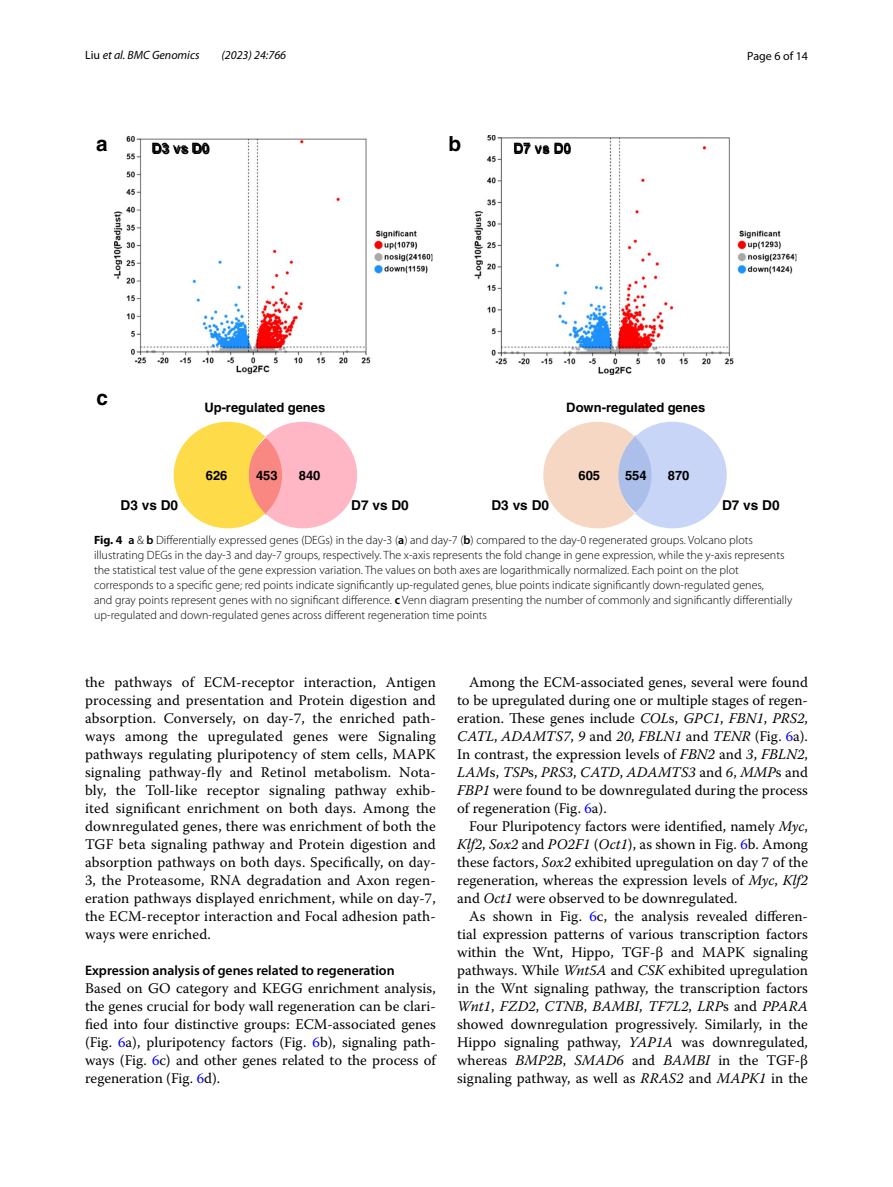
<style>
.page{position:relative;width:893px;height:1187px;background:#fff}
.page>*{position:absolute;margin:0;border:0;box-sizing:border-box;transform-origin:0 0}
.t1{font:20.7px "Helvetica Bold 3";color:#000}
.t2{font:14.7px/18px "Warnock Pro";color:#000;text-align:justify}
.t3{font:600 13.8px "Myriad Pro";color:#000}
.t4{font:13.65px "Helvetica Bold 3";color:#000}
.t5{font:13.05px "Helvetica Bold 3";color:#000}
.t6{font:300 12px/15px "Myriad Pro";color:#000}
.t7{font:italic 12px "Myriad Pro";color:#000}
.t8{font:12px "Myriad Pro";color:#000}
.s1{font-style:normal}
.s2{font-weight:700}
.s3{font-weight:600}
.s4{color:#00f}
.s5{font-style:italic}
</style>
<div class="page">
<img style="left:114px;top:135px;width:683px;height:240px">
<svg style="left:174px;top:422px;width:183px;height:106px"></svg>
<svg style="left:543px;top:422px;width:184px;height:106px"></svg>
<p class="t7" style="left:85px;top:48px;width:116px"><span class="s1">Liu</span> et al. BMC Genomics</p>
<p class="t7" style="left:221px;top:48px;width:66px">(2023) 24:766</p>
<p class="t8" style="left:747px;top:48px;width:62px">Page 6 of 14</p>
<h1 class="t1" style="left:96px;top:131px;width:13px">a</h1>
<h1 class="t1" style="left:449px;top:131px;width:14px">b</h1>
<p class="t4" style="left:153px;top:140px;width:59px">D3 vs D0</p>
<p class="t4" style="left:514px;top:140px;width:59px">D7 vs D0</p>
<h1 class="t1" style="left:96px;top:385px;width:13px">c</h1>
<p class="t5" style="left:204px;top:399px;width:122px">Up-regulated genes</p>
<p class="t5" style="left:206px;top:467px;width:23px">626</p>
<p class="t5" style="left:256px;top:467px;width:23px">453</p>
<p class="t5" style="left:299px;top:467px;width:23px">840</p>
<p class="t4" style="left:121px;top:496px;width:59px">D3 vs D0</p>
<p class="t4" style="left:351px;top:496px;width:59px">D7 vs D0</p>
<p class="t5" style="left:566px;top:399px;width:140px">Down-regulated genes</p>
<p class="t5" style="left:578px;top:467px;width:23px">605</p>
<p class="t5" style="left:625px;top:467px;width:23px">554</p>
<p class="t5" style="left:668px;top:467px;width:23px">870</p>
<p class="t4" style="left:491px;top:496px;width:59px">D3 vs D0</p>
<p class="t4" style="left:722px;top:496px;width:59px">D7 vs D0</p>
<p class="t6" style="left:94px;top:532px;width:700px"><span class="s2">Fig. 4</span> <span class="s3">a</span> &amp; <span class="s3">b</span> Differentially expressed genes (DEGs) in the day-3 (<span class="s3">a</span>) and day-7 (<span class="s3">b</span>) compared to the day-0 regenerated groups. Volcano plots illustrating DEGs in the day-3 and day-7 groups, respectively. The x-axis represents the fold change in gene expression, while the y-axis represents the statistical test value of the gene expression variation. The values on both axes are logarithmically normalized. Each point on the plot corresponds to a specific gene; red points indicate significantly up-regulated genes, blue points indicate significantly down-regulated genes,<br>and gray points represent genes with no significant difference. <span class="s3">c</span> Venn diagram presenting the number of commonly and significantly differentially up-regulated and down-regulated genes across different regeneration time points</p>
<p class="t2" style="left:85px;top:672px;width:352px">the pathways of ECM-receptor interaction, Antigen processing and presentation and Protein digestion and absorption. Conversely, on day-7, the enriched path&shy;ways among the upregulated genes were Signaling pathways regulating pluripotency of stem cells, MAPK signaling pathway-fly and Retinol metabolism. Nota&shy;bly, the Toll-like receptor signaling pathway exhib&shy;ited significant enrichment on both days. Among the downregulated genes, there was enrichment of both the TGF beta signaling pathway and Protein digestion and absorption pathways on both days. Specifically, on day-3, the Proteasome, RNA degradation and Axon regen&shy;eration pathways displayed enrichment, while on day-7, the ECM-receptor interaction and Focal adhesion path&shy;ways were enriched.</p>
<p class="t3" style="left:85px;top:961px;width:311px">Expression analysis of genes related to regeneration</p>
<p class="t2" style="left:85px;top:978px;width:352px">Based on GO category and KEGG enrichment analysis, the genes crucial for body wall regeneration can be clari&shy;fied into four distinctive groups: ECM-associated genes (Fig. <span class="s4">6</span>a), pluripotency factors (Fig. <span class="s4">6</span>b), signaling path&shy;ways (Fig. <span class="s4">6</span>c) and other genes related to the process of regeneration (Fig. <span class="s4">6</span>d).</p>
<p class="t2" style="left:457px;top:672px;width:352px;text-indent:12px">Among the ECM-associated genes, several were found to be upregulated during one or multiple stages of regen&shy;eration. These genes include <span class="s5">COL</span>s, <span class="s5">GPC1</span>, <span class="s5">FBN1</span>, <span class="s5">PRS2</span>, <span class="s5">CATL</span>, <span class="s5">ADAMTS7</span>, <span class="s5">9</span> and <span class="s5">20</span>, <span class="s5">FBLN1</span> and <span class="s5">TENR</span> (Fig. <span class="s4">6</span>a).<br>In contrast, the expression levels of <span class="s5">FBN2</span> and <span class="s5">3</span>, <span class="s5">FBLN2</span>, <span class="s5">LAM</span>s, <span class="s5">TSP</span>s, <span class="s5">PRS3</span>, <span class="s5">CATD</span>, <span class="s5">ADAMTS3</span> and <span class="s5">6</span>, <span class="s5">MMP</span>s and <span class="s5">FBP1</span> were found to be downregulated during the process of regeneration (Fig. <span class="s4">6</span>a).</p>
<p class="t2" style="left:457px;top:816px;width:352px;text-indent:12px">Four Pluripotency factors were identified, namely <span class="s5">Myc</span>, <span class="s5">Klf2</span>, <span class="s5">Sox2</span> and <span class="s5">PO2F1</span> (<span class="s5">Oct1</span>), as shown in Fig. <span class="s4">6</span>b. Among these factors, <span class="s5">Sox2</span> exhibited upregulation on day 7 of the regeneration, whereas the expression levels of <span class="s5">Myc</span>, <span class="s5">Klf2 </span>and <span class="s5">Oct1</span> were observed to be downregulated.</p>
<p class="t2" style="left:457px;top:906px;width:352px;text-indent:12px">As shown in Fig. <span class="s4">6</span>c, the analysis revealed differen&shy;tial expression patterns of various transcription factors within the Wnt, Hippo, TGF-β and MAPK signaling pathways. While <span class="s5">Wnt5A</span> and <span class="s5">CSK</span> exhibited upregulation in the Wnt signaling pathway, the transcription factors <span class="s5">Wnt1</span>, <span class="s5">FZD2</span>, <span class="s5">CTNB</span>, <span class="s5">BAMBI</span>, <span class="s5">TF7L2</span>, <span class="s5">LRP</span>s and <span class="s5">PPARA </span>showed downregulation progressively. Similarly, in the Hippo signaling pathway, <span class="s5">YAP1A</span> was downregulated, whereas <span class="s5">BMP2B</span>, <span class="s5">SMAD6</span> and <span class="s5">BAMBI</span> in the TGF-β signaling pathway, as well as <span class="s5">RRAS2</span> and <span class="s5">MAPK1</span> in the</p>
</div>
